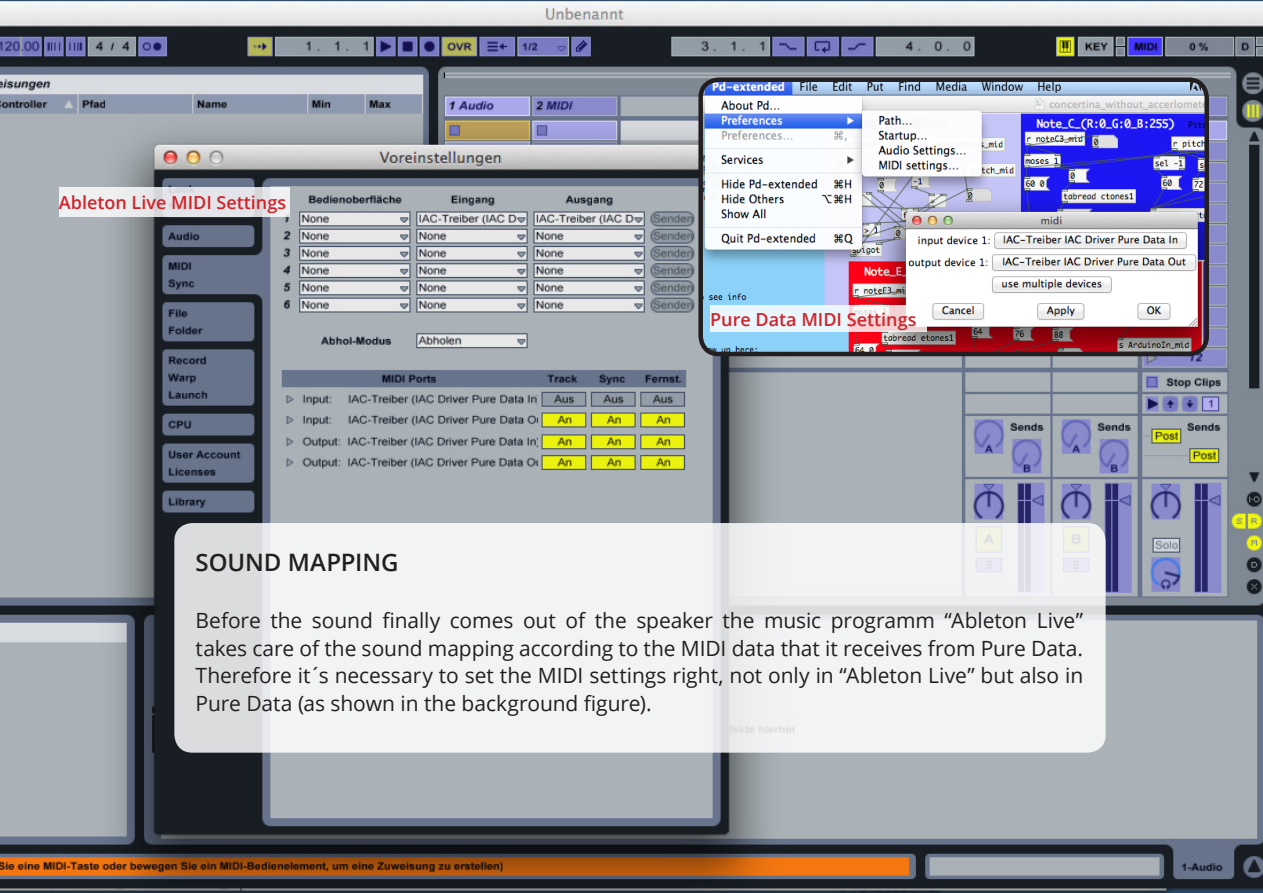
<style>
.page{position:relative;width:1263px;height:893px;background:#fff}
.page>*{position:absolute;margin:0;border:0;box-sizing:border-box;transform-origin:0 0}
.concertina_textheadl{font:600 24px "Open Sans";letter-spacing:-.005em;color:#231f20}
.concertina_text{font:21px/27.8px "Open Sans";letter-spacing:-.005em;color:#231f20;text-align:justify}
.t1{font:600 18px "Open Sans";color:#d1232a}
</style>
<div class="page">
<img style="left:0;top:0;width:1263px;height:893px">
<img style="left:701px;top:80px;width:506px;height:274px">
<div style="left:698px;top:77px;width:511px;height:279px;border:4px solid #231f20;border-radius:18px"></div>
<svg style="left:174px;top:523px;width:932px;height:230px;fill:#f2f3f3"></svg>
<svg style="left:710px;top:306px;width:216px;height:26px;background:#eeeff4"></svg>
<svg style="left:59px;top:187px;width:231px;height:30px;fill:#e3e6ea"></svg>
<p class="t1" style="left:59px;top:190px;width:229px">Ableton Live MIDI Settings</p>
<p class="concertina_textheadl" style="left:196px;top:546px;width:204px">SOUND MAPPING</p>
<p class="t1" style="left:710px;top:307px;width:208px">Pure Data MIDI Settings</p>
<p class="concertina_text" style="left:196px;top:606px;width:889px">Before the sound finally comes out of the speaker the music programm “Ableton Live” takes care of the sound mapping according to the MIDI data that it receives from Pure Data.<br>Therefore it´s necessary to set the MIDI settings right, not only in “Ableton Live” but also in Pure Data (as shown in the background figure).</p>
</div>
